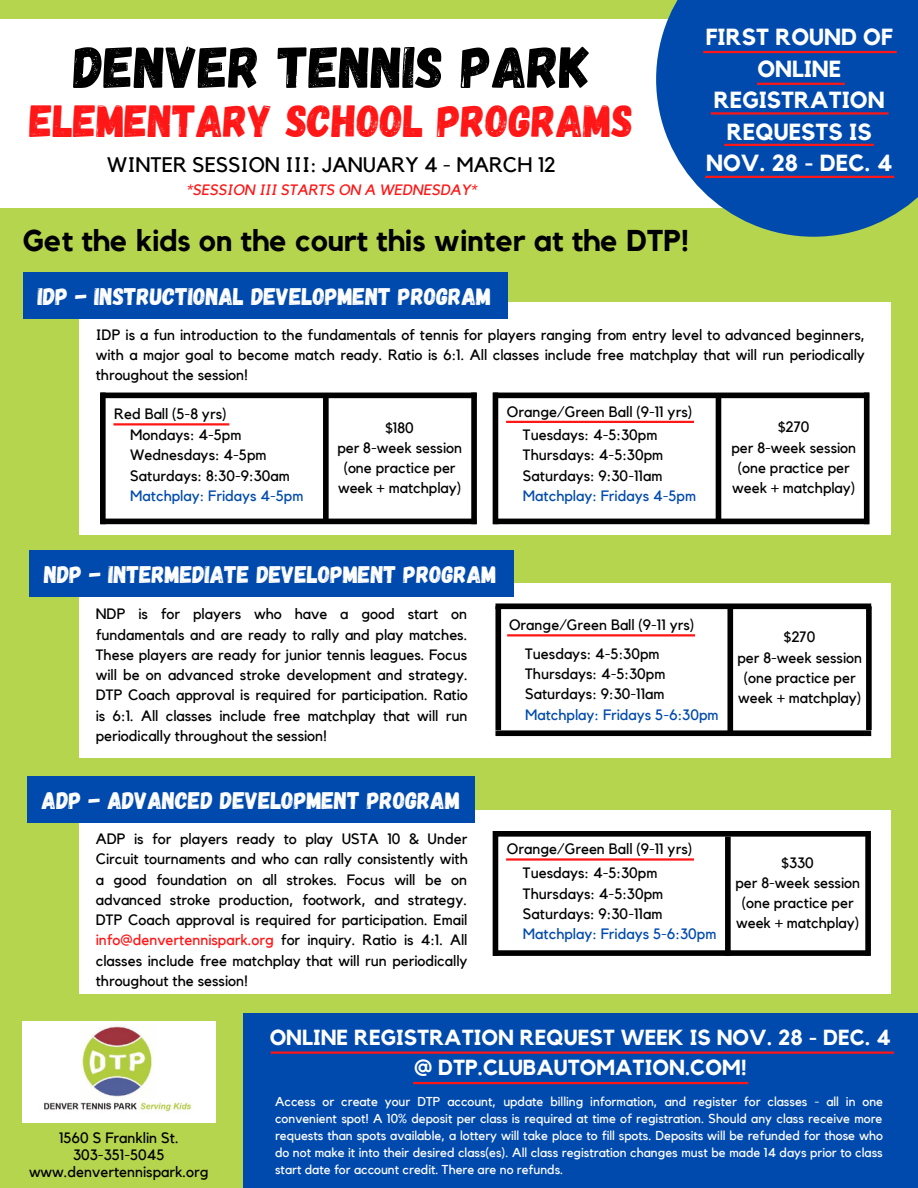
<style>
.page{position:relative;width:918px;height:1188px;background:#b6d54e}
.page>*{position:absolute;margin:0;border:0;box-sizing:border-box;transform-origin:0 0}
.t1{font:58.5px "Gagalin";color:#000}
.t2{font:45px "Gagalin";color:#ff1616}
.t3{font:700 30px "Kollektif";color:#000}
.t4{font:24px "Gagalin";color:#fff}
.t5{font:700 23.25px/31.5px "Kollektif";color:#fff;text-align:center}
.t6{font:700 21.75px/30.3px "Kollektif";color:#fff;text-align:center}
.t7{font:21px "Kollektif";color:#000}
.t8{font:15px/20.2px "Kollektif";color:#000}
.t9{font:15px "Kollektif";color:#004aad}
.t10{font:italic 15px "Kollektif";color:#ff1616}
.t11{font:12.9px/17.2px "Kollektif";color:#fff;text-align:justify}
.s1{color:#ff1616}
</style>
<div class="page">
<img style="left:23px;top:1022px;width:192px;height:100px">
<div style="left:0;top:19px;width:876px;height:189px;background:#fff"></div>
<div style="left:80px;top:302px;width:811px;height:233px;background:#fff"></div>
<hr style="left:506px;top:421px;width:188px;height:2px;background:#ff1616">
<div style="left:23px;top:272px;width:485px;height:47px;background:#004aad"></div>
<div style="left:100px;top:393px;width:6px;height:131px;background:#000"></div>
<div style="left:471px;top:393px;width:6px;height:131px;background:#000"></div>
<div style="left:101px;top:519px;width:375px;height:5px;background:#000"></div>
<div style="left:101px;top:393px;width:375px;height:5px;background:#000"></div>
<div style="left:323px;top:395px;width:6px;height:126px;background:#000"></div>
<hr style="left:113px;top:423px;width:116px;height:3px;background:#ff1616">
<div style="left:493px;top:393px;width:5px;height:131px;background:#000"></div>
<div style="left:864px;top:393px;width:6px;height:131px;background:#000"></div>
<div style="left:493px;top:519px;width:376px;height:5px;background:#000"></div>
<div style="left:493px;top:393px;width:376px;height:5px;background:#000"></div>
<div style="left:716px;top:395px;width:5px;height:126px;background:#000"></div>
<div style="left:80px;top:584px;width:811px;height:174px;background:#fff"></div>
<div style="left:29px;top:550px;width:485px;height:47px;background:#004aad"></div>
<hr style="left:507px;top:634px;width:188px;height:2px;background:#ff1616">
<div style="left:495px;top:606px;width:6px;height:124px;background:#000"></div>
<div style="left:866px;top:606px;width:6px;height:124px;background:#000"></div>
<div style="left:495px;top:730px;width:376px;height:6px;background:#000"></div>
<div style="left:495px;top:603px;width:376px;height:6px;background:#000"></div>
<div style="left:727px;top:606px;width:6px;height:127px;background:#000"></div>
<div style="left:80px;top:811px;width:811px;height:183px;background:#fff"></div>
<div style="left:27px;top:776px;width:448px;height:46px;background:#004aad"></div>
<div style="left:493px;top:831px;width:5px;height:125px;background:#000"></div>
<div style="left:865px;top:831px;width:6px;height:125px;background:#000"></div>
<div style="left:493px;top:950px;width:376px;height:6px;background:#000"></div>
<div style="left:493px;top:831px;width:376px;height:6px;background:#000"></div>
<div style="left:725px;top:837px;width:6px;height:119px;background:#000"></div>
<div style="left:243px;top:1013px;width:675px;height:175px;background:#004aad"></div>
<hr style="left:271px;top:1051px;width:623px;height:3px;background:#ff1616">
<hr style="left:413px;top:1082px;width:335px;height:2px;background:#ff1616">
<hr style="left:506px;top:858px;width:188px;height:3px;background:#ff1616">
<svg style="left:656px;top:0;width:262px;height:237px;background:#1a5ca9"></svg>
<hr style="left:703px;top:51px;width:194px;height:2px;background:#ff1616">
<hr style="left:711px;top:112px;width:178px;height:3px;background:#ff1616">
<hr style="left:724px;top:144px;width:150px;height:2px;background:#ff1616">
<hr style="left:757px;top:83px;width:88px;height:2px;background:#ff1616">
<hr style="left:705px;top:176px;width:189px;height:2px;background:#ff1616">
<h1 class="t1" style="left:74px;top:29px;width:517px">DENVER TENNIS PARK</h1>
<h2 class="t2" style="left:30px;top:92px;width:605px">ELEMENTARY SCHOOL PROGRAMS</h2>
<h3 class="t7" style="left:107px;top:155px;width:450px">WINTER SESSION III: JANUARY 4 - MARCH 12</h3>
<p class="t10" style="left:186px;top:183px;width:292px">*SESSION III STARTS ON A WEDNESDAY*</p>
<h3 class="t3" style="left:23px;top:227px;width:668px">Get the kids on the court this winter at the DTP!</h3>
<h3 class="t4" style="left:38px;top:281px;width:455px">IDP - INSTRUCTIONAL DEVELOPMENT PROGRAM</h3>
<h3 class="t5" style="left:706px;top:22px;width:188px">FIRST ROUND OF<br>ONLINE<br>REGISTRATION<br>REQUESTS IS<br>NOV. 28 - DEC. 4</h3>
<p class="t8" style="left:96px;top:325px;width:771px;text-align:justify">IDP is a fun introduction to the fundamentals of tennis for players ranging from entry level to advanced beginners, with a major goal to become match ready. Ratio is 6:1. All classes include free matchplay that will run periodically throughout the session!</p>
<p class="t8" style="left:114px;top:404px;width:114px">Red Ball (5-8 yrs)</p>
<p class="t8" style="left:130px;top:425px;width:161px">Mondays: 4-5pm<br>Wednesdays: 4-5pm<br>Saturdays: 8:30-9:30am</p>
<p class="t9" style="left:130px;top:489px;width:175px">Matchplay: Fridays 4-5pm</p>
<p class="t8" style="left:507px;top:402px;width:187px">Orange/Green Ball (9-11 yrs)</p>
<p class="t8" style="left:337px;top:418px;width:126px;text-align:center">$180<br>per 8-week session (one practice per week + matchplay)</p>
<p class="t8" style="left:731px;top:418px;width:126px;text-align:center">$270<br>per 8-week session (one practice per week + matchplay)</p>
<p class="t8" style="left:523px;top:425px;width:142px">Tuesdays: 4-5:30pm<br>Thursdays: 4-5:30pm<br>Saturdays: 9:30-11am</p>
<p class="t9" style="left:523px;top:489px;width:175px">Matchplay: Fridays 4-5pm</p>
<h3 class="t4" style="left:44px;top:559px;width:454px">NDP - INTERMEDIATE DEVELOPMENT PROGRAM</h3>
<p class="t8" style="left:96px;top:605px;width:374px;text-align:justify">NDP is for players who have a good start on fundamentals and are ready to rally and play matches.<br>These players are ready for junior tennis leagues. Focus will be on advanced stroke development and strategy.<br>DTP Coach approval is required for participation. Ratio is 6:1. All classes include free matchplay that will run periodically throughout the session!</p>
<p class="t8" style="left:525px;top:611px;width:171px;line-height:28.7px;text-indent:-16px">Orange/Green Ball (9-11 yrs)<br>Tuesdays: 4-5:30pm</p>
<p class="t8" style="left:525px;top:664px;width:142px">Thursdays: 4-5:30pm<br>Saturdays: 9:30-11am</p>
<p class="t9" style="left:525px;top:707px;width:195px">Matchplay: Fridays 5-6:30pm</p>
<p class="t8" style="left:737px;top:628px;width:126px;text-align:center">$270<br>per 8-week session (one practice per week + matchplay)</p>
<h3 class="t4" style="left:42px;top:785px;width:420px">ADP - ADVANCED DEVELOPMENT PROGRAM</h3>
<p class="t8" style="left:96px;top:829px;width:374px;text-align:justify">ADP is for players ready to play USTA 10 &amp; Under Circuit tournaments and who can rally consistently with a good foundation on all strokes. Focus will be on advanced stroke production, footwork, and strategy.<br>DTP Coach approval is required for participation. Email <span class="s1">info@denvertennispark.org</span> for inquiry. Ratio is 4:1. All classes include free matchplay that will run periodically throughout the session!</p>
<p class="t8" style="left:523px;top:838px;width:171px;line-height:24px;text-indent:-16px">Orange/Green Ball (9-11 yrs)<br>Tuesdays: 4-5:30pm</p>
<p class="t8" style="left:523px;top:884px;width:142px">Thursdays: 4-5:30pm<br>Saturdays: 9:30-11am</p>
<p class="t9" style="left:523px;top:927px;width:195px">Matchplay: Fridays 5-6:30pm</p>
<p class="t8" style="left:735px;top:853px;width:126px;text-align:center">$330<br>per 8-week session (one practice per week + matchplay)</p>
<p class="t8" style="left:59px;top:1130px;width:121px;line-height:16.8px;text-align:center">1560 S Franklin St.<br>303-351-5045</p>
<p class="t8" style="left:29px;top:1162px;width:181px">www.denvertennispark.org</p>
<h3 class="t6" style="left:270px;top:1023px;width:623px">ONLINE REGISTRATION REQUEST WEEK IS NOV. 28 - DEC. 4 @ DTP.CLUBAUTOMATION.COM!</h3>
<p class="t11" style="left:275px;top:1093px;width:610px">Access or create your DTP account, update billing information, and register for classes - all in one convenient spot! A 10% deposit per class is required at time of registration. Should any class receive more requests than spots available, a lottery will take place to fill spots. Deposits will be refunded for those who do not make it into their desired class(es). All class registration changes must be made 14 days prior to class start date for account credit. There are no refunds.</p>
</div>
